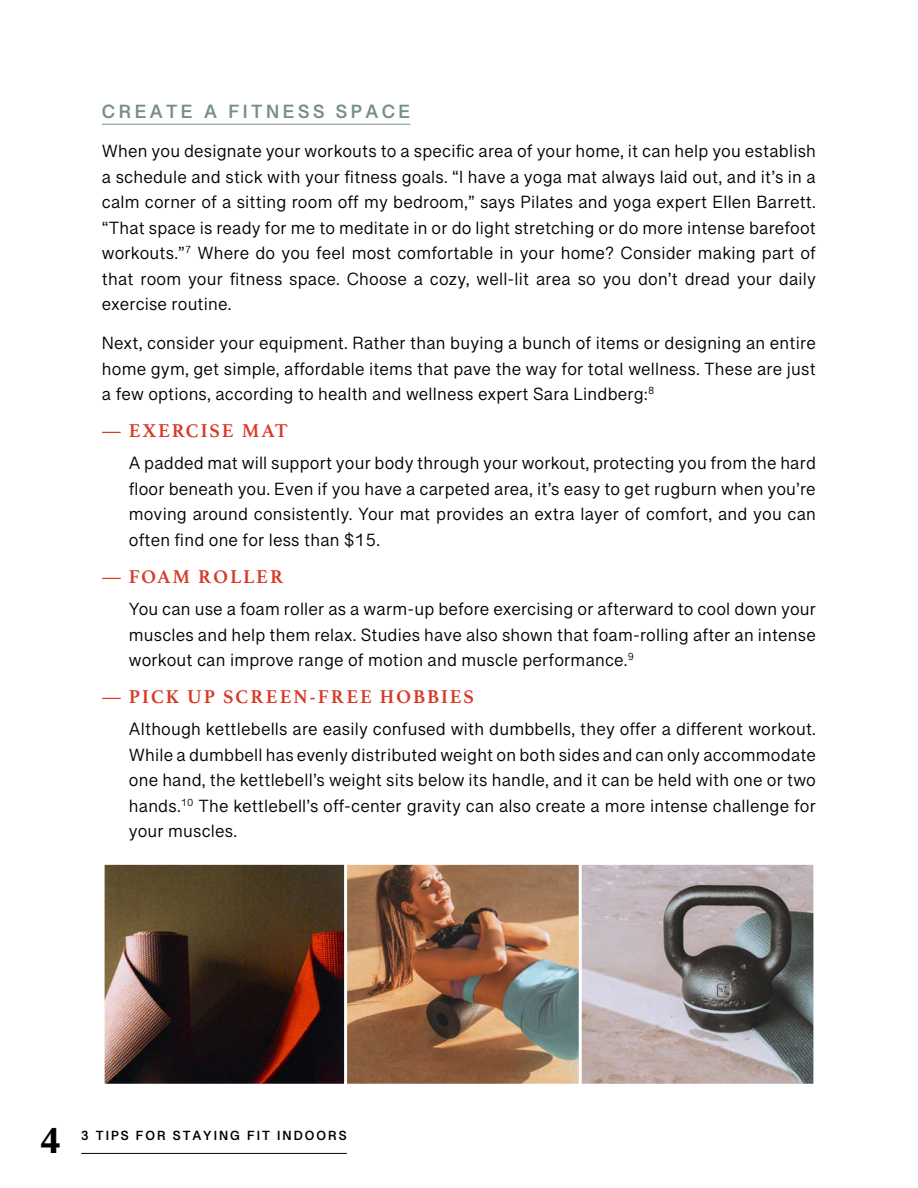
<style>
.page{position:relative;width:918px;height:1188px;background:#fff}
.page>*{position:absolute;margin:0;border:0;box-sizing:border-box;transform-origin:0 0}
.t1{font:700 37.5px "Source Serif Pro";color:#000}
.t2{font:700 19.5px "Athelas";letter-spacing:.1em;color:#d83a28}
.t3{font:700 19.5px "Grantha Sangam MN";letter-spacing:.18em;color:#778f85}
.t4{font:18px/25.5px "Grantha Sangam MN";letter-spacing:.01em;color:#000;text-align:justify}
.t5{font:700 13.5px "Grantha Sangam MN";letter-spacing:.15em;color:#000}
</style>
<div class="page">
<hr style="left:81px;top:1153px;width:266px;height:1px;background:#000">
<hr style="left:102px;top:124px;width:308px;height:1px;background:#778f85">
<img style="left:582px;top:866px;width:230px;height:217px">
<div style="left:571px;top:862px;width:245px;height:225px;border:3px solid #fff"></div>
<img style="left:347px;top:866px;width:231px;height:217px">
<div style="left:336px;top:862px;width:246px;height:225px;border:3px solid #fff"></div>
<img style="left:106px;top:866px;width:237px;height:217px">
<div style="left:102px;top:862px;width:245px;height:225px;border:3px solid #fff"></div>
<p class="t3" style="left:102px;top:100px;width:310px">CREATE A FITNESS SPACE</p>
<p class="t4" style="left:102px;top:138px;width:716px">When you designate your workouts to a specific area of your home, it can help you establish a schedule and stick with your fitness goals. “I have a yoga mat always laid out, and it’s in a calm corner of a sitting room off my bedroom,” says Pilates and yoga expert Ellen Barrett. “That space is ready for me to meditate in or do light stretching or do more intense barefoot workouts.”<sup>7</sup> Where do you feel most comfortable in your home? Consider making part of that room your fitness space. Choose a cozy, well-lit area so you don’t dread your daily exercise routine.</p>
<p class="t4" style="left:102px;top:330px;width:715px">Next, consider your equipment. Rather than buying a bunch of items or designing an entire home gym, get simple, affordable items that pave the way for total wellness. These are just a few options, according to health and wellness expert Sara Lindberg:<sup>8</sup></p>
<p class="t2" style="left:102px;top:415px;width:187px">˩ EXERCISE MAT</p>
<p class="t4" style="left:129px;top:450px;width:689px">A padded mat will support your body through your workout, protecting you from the hard floor beneath you. Even if you have a carpeted area, it’s easy to get rugburn when you’re moving around consistently. Your mat provides an extra layer of comfort, and you can often find one for less than $15.</p>
<p class="t2" style="left:102px;top:561px;width:183px">˩ FOAM ROLLER</p>
<p class="t4" style="left:129px;top:596px;width:689px">You can use a foam roller as a warm-up before exercising or afterward to cool down your muscles and help them relax. Studies have also shown that foam-rolling after an intense workout can improve range of motion and muscle performance.<sup>9</sup></p>
<p class="t2" style="left:102px;top:681px;width:374px">˩ PICK UP SCREEN-FREE HOBBIES</p>
<p class="t4" style="left:129px;top:716px;width:689px">Although kettlebells are easily confused with dumbbells, they offer a different workout.<br>While a dumbbell has evenly distributed weight on both sides and can only accommodate one hand, the kettlebell’s weight sits below its handle, and it can be held with one or two hands.<sup>10</sup> The kettlebell’s off-center gravity can also create a more intense challenge for your muscles.</p>
<h1 class="t1" style="left:40px;top:1115px;width:21px">4</h1>
<p class="t5" style="left:81px;top:1127px;width:267px">3 TIPS FOR STAYING FIT INDOORS</p>
</div>
